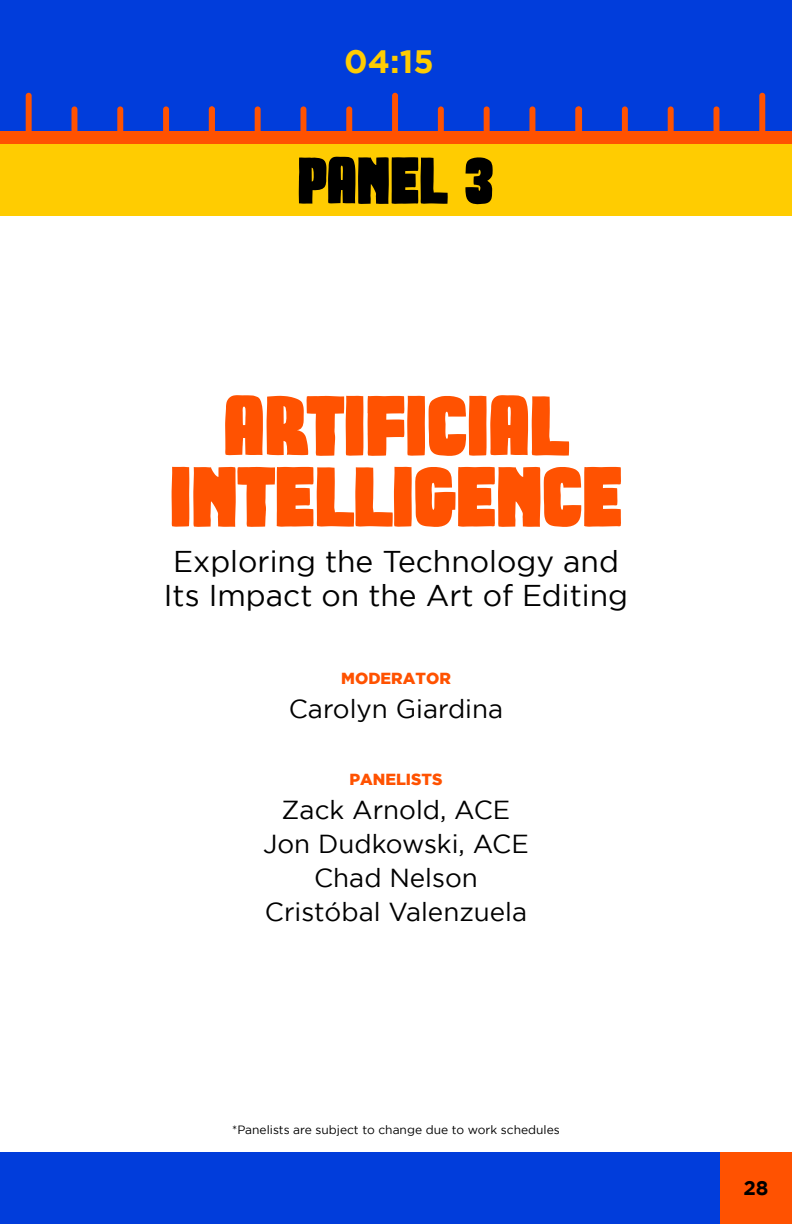
<style>
.page{position:relative;width:792px;height:1224px;background:#fff}
.page>*{position:absolute;margin:0;border:0;box-sizing:border-box;transform-origin:0 0}
.t1{font:85.2px/71px "Wolfskin";color:#ff5201;text-align:center}
.t2{font:66.4px "Wolfskin";color:#000;scale:.93 1}
.t3{font:700 32.4px "Gotham";color:#ffcc01}
.t4{font:30px/34px "Gotham";color:#000;text-align:center}
.t5{font:26px/34px "Gotham";color:#000;text-align:center}
.t6{font:700 20px "Gotham";color:#000}
.t7{font:900 16px "Gotham";color:#ff5201}
.t8{font:12px "Gotham";color:#000}
</style>
<div class="page">
<div style="left:0;top:0;width:792px;height:144px;background:#013ddb"></div>
<div style="left:0;top:144px;width:792px;height:72px;background:#ffcc01"></div>
<div style="left:0;top:1152px;width:792px;height:72px;background:#013ddb"></div>
<div style="left:720px;top:1152px;width:72px;height:72px;background:#ff5201"></div>
<div style="left:553px;top:131px;width:239px;height:13px;background:#ff5201"></div>
<div style="left:576px;top:106px;width:6px;height:31px;background:#ff5201;border-radius:3px"></div>
<div style="left:622px;top:106px;width:6px;height:31px;background:#ff5201;border-radius:3px"></div>
<div style="left:668px;top:106px;width:6px;height:31px;background:#ff5201;border-radius:3px"></div>
<div style="left:714px;top:106px;width:5px;height:31px;background:#ff5201;border-radius:3px"></div>
<div style="left:759px;top:93px;width:6px;height:44px;background:#ff5201;border-radius:3px"></div>
<div style="left:186px;top:131px;width:416px;height:13px;background:#ff5201"></div>
<div style="left:255px;top:106px;width:6px;height:31px;background:#ff5201;border-radius:3px"></div>
<div style="left:300px;top:106px;width:6px;height:31px;background:#ff5201;border-radius:3px"></div>
<div style="left:346px;top:106px;width:6px;height:31px;background:#ff5201;border-radius:3px"></div>
<div style="left:438px;top:106px;width:6px;height:31px;background:#ff5201;border-radius:3px"></div>
<div style="left:484px;top:106px;width:6px;height:31px;background:#ff5201;border-radius:3px"></div>
<div style="left:529px;top:106px;width:6px;height:31px;background:#ff5201;border-radius:3px"></div>
<div style="left:575px;top:106px;width:6px;height:31px;background:#ff5201;border-radius:3px"></div>
<div style="left:392px;top:93px;width:6px;height:44px;background:#ff5201;border-radius:3px"></div>
<div style="left:0;top:131px;width:240px;height:13px;background:#ff5201"></div>
<div style="left:71px;top:106px;width:6px;height:31px;background:#ff5201;border-radius:3px"></div>
<div style="left:117px;top:106px;width:6px;height:31px;background:#ff5201;border-radius:3px"></div>
<div style="left:163px;top:106px;width:6px;height:31px;background:#ff5201;border-radius:3px"></div>
<div style="left:209px;top:106px;width:6px;height:31px;background:#ff5201;border-radius:3px"></div>
<div style="left:26px;top:93px;width:6px;height:44px;background:#ff5201;border-radius:3px"></div>
<p class="t3" style="left:344px;top:43px;width:91px">04:15</p>
<h2 class="t2" style="left:297px;top:151px;width:213px">PANEL 3</h2>
<h1 class="t1" style="left:170px;top:393px;width:454px">ARTIFICIAL<br>INTELLIGENCE</h1>
<p class="t4" style="left:164px;top:544px;width:466px">Exploring the Technology and<br>Its Impact on the Art of Editing</p>
<p class="t7" style="left:341px;top:670px;width:111px">MODERATOR</p>
<p class="t5" style="left:289px;top:692px;width:216px">Carolyn Giardina</p>
<p class="t7" style="left:349px;top:770px;width:95px">PANELISTS</p>
<p class="t5" style="left:263px;top:793px;width:267px">Zack Arnold, ACE<br>Jon Dudkowski, ACE<br>Chad Nelson<br>Cristóbal Valenzuela</p>
<p class="t8" style="left:232px;top:1123px;width:329px">*Panelists are subject to change due to work schedules</p>
<p class="t6" style="left:743px;top:1176px;width:27px">28</p>
</div>
